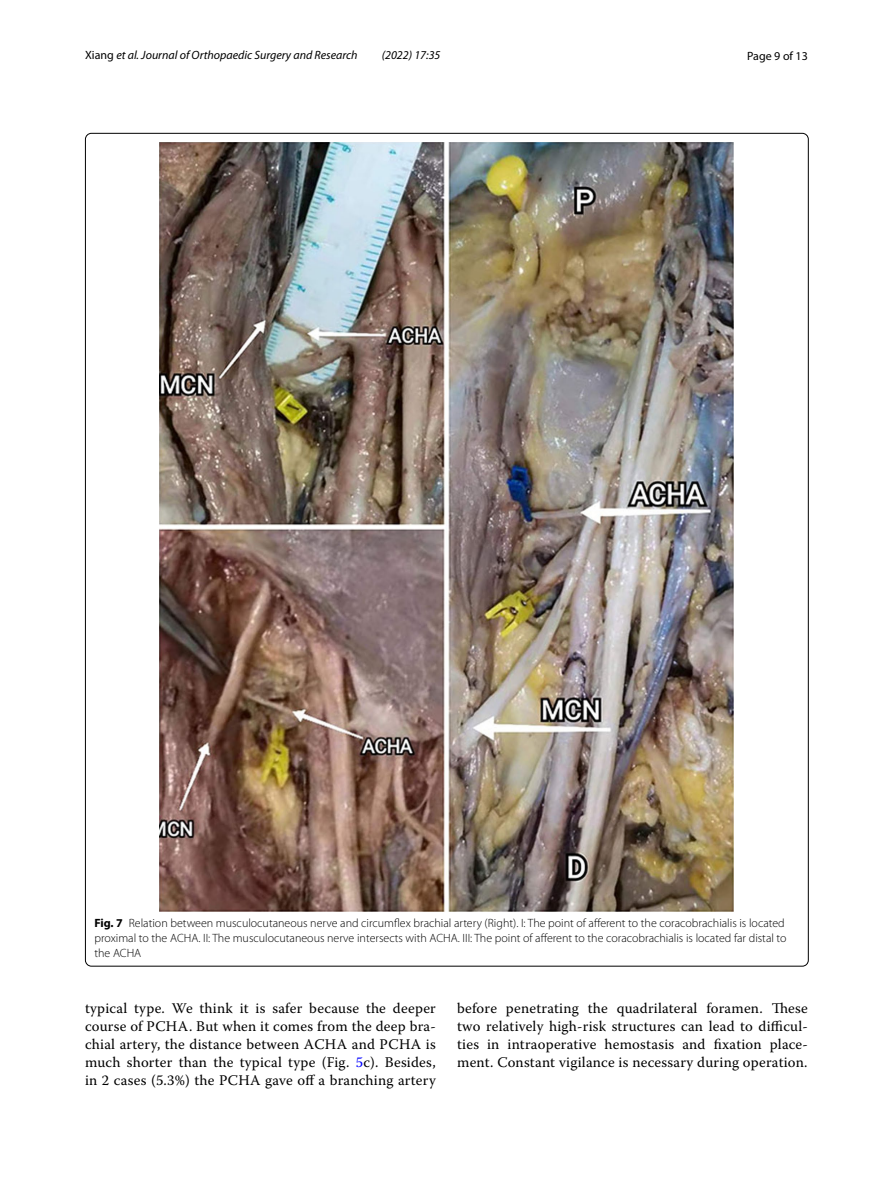
<style>
.page{position:relative;width:893px;height:1187px;background:#fff}
.page>*{position:absolute;margin:0;border:0;box-sizing:border-box;transform-origin:0 0}
.t1{font:14.7px/18px "Warnock Pro";letter-spacing:.015em;color:#000;text-align:justify}
.t2{font:300 12px/15px "Myriad Pro";color:#000}
.t3{font:italic 12px "Myriad Pro";color:#000}
.t4{font:12px "Myriad Pro";color:#000}
.s1{font-style:normal}
.s2{font-weight:700}
.s3{color:#00f}
</style>
<div class="page">
<img style="left:160px;top:142px;width:574px;height:769px">
<p class="t3" style="left:85px;top:48px;width:274px"><span class="s1">Xiang</span> et al. Journal of Orthopaedic Surgery and Research</p>
<p class="t3" style="left:382px;top:48px;width:60px">(2022) 17:35</p>
<p class="t4" style="left:747px;top:48px;width:62px">Page 9 of 13</p>
<p class="t2" style="left:94px;top:915px;width:694px"><span class="s2">Fig. 7</span> Relation between musculocutaneous nerve and circumflex brachial artery (Right). I: The point of afferent to the coracobrachialis is located proximal to the ACHA. II: The musculocutaneous nerve intersects with ACHA. III: The point of afferent to the coracobrachialis is located far distal to the ACHA</p>
<p class="t1" style="left:85px;top:998px;width:352px">typical type. We think it is safer because the deeper course of PCHA. But when it comes from the deep bra&shy;chial artery, the distance between ACHA and PCHA is much shorter than the typical type (Fig. <span class="s3">5</span>c). Besides, in 2 cases (5.3%) the PCHA gave off a branching artery</p>
<p class="t1" style="left:457px;top:998px;width:352px">before penetrating the quadrilateral foramen. These two relatively high-risk structures can lead to difficul&shy;ties in intraoperative hemostasis and fixation place&shy;ment. Constant vigilance is necessary during operation.</p>
</div>
